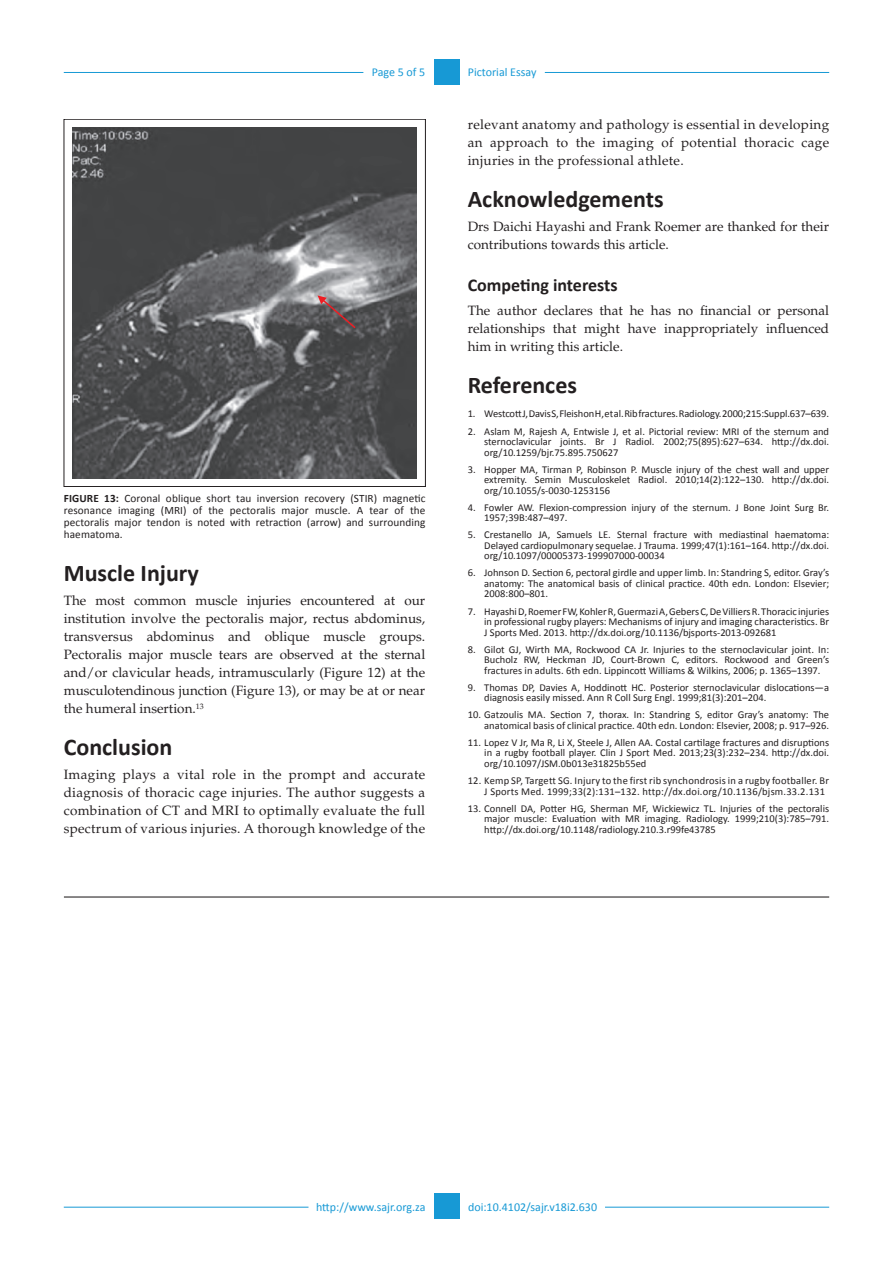
<style>
.page{position:relative;width:893px;height:1263px;background:#fff}
.page>*{position:absolute;margin:0;border:0;box-sizing:border-box;transform-origin:0 0}
._1{font:700 24px "Calibri";color:#231f20}
._2_1_line{font:700 18px "Calibri";color:#231f20}
.Text1{font:13.5px/18px "Palatino";color:#231f20;text-align:justify}
.t1{font:12px "Calibri";color:#1799d5}
.Figure_caption{font:11.25px/12px "Calibri";letter-spacing:.01em;color:#231f20;text-align:justify}
.t2{font:10.5px/10.5px "Calibri";color:#231f20;text-align:justify}
.t3{font:10.5px/10.5px "Calibri";letter-spacing:.02em;color:#231f20}
.s1{font-weight:700}
</style>
<div class="page">
<div style="left:434px;top:59px;width:25px;height:26px;background:#1799d5"></div>
<hr style="left:64px;top:72px;width:299px;height:1px;background:#1799d5">
<hr style="left:545px;top:72px;width:284px;height:1px;background:#1799d5">
<hr style="left:64px;top:1207px;width:244px;height:1px;background:#1799d5">
<hr style="left:605px;top:1207px;width:224px;height:1px;background:#1799d5">
<div style="left:434px;top:1193px;width:25px;height:26px;background:#1799d5"></div>
<hr style="left:64px;top:896px;width:765px;height:1px;background:#231f20">
<img style="left:72px;top:128px;width:345px;height:350px">
<div style="left:64px;top:119px;width:362px;height:368px;border:1px solid #231f20"></div>
<svg style="left:318px;top:295px;width:39px;height:35px"></svg>
<p class="t1" style="left:372px;top:65px;width:55px">Page 5 of 5</p>
<p class="t1" style="left:468px;top:65px;width:70px">Pictorial Essay</p>
<p class="Figure_caption" style="left:64px;top:491px;width:363px"><span class="s1">FIGURE 13:</span> Coronal oblique short tau inversion recovery (STIR) magnetic resonance imaging (MRI) of the pectoralis major muscle. A tear of the pectoralis major tendon is noted with retraction (arrow) and surrounding haematoma.</p>
<p class="_1" style="left:64px;top:558px;width:137px">Muscle Injury</p>
<p class="Text1" style="left:64px;top:592px;width:363px">The most common muscle injuries encountered at our institution involve the pectoralis major, rectus abdominus, transversus abdominus and oblique muscle groups.<br>Pectoralis major muscle tears are observed at the sternal and/or clavicular heads, intramuscularly (Figure 12) at the musculotendinous junction (Figure 13), or may be at or near the humeral insertion.<sup>13</sup></p>
<p class="_1" style="left:64px;top:732px;width:110px">Conclusion</p>
<p class="Text1" style="left:64px;top:766px;width:363px">Imaging plays a vital role in the prompt and accurate diagnosis of thoracic cage injuries. The author suggests a combination of CT and MRI to optimally evaluate the full spectrum of various injuries. A thorough knowledge of the</p>
<p class="Text1" style="left:468px;top:116px;width:363px">relevant anatomy and pathology is essential in developing an approach to the imaging of potential thoracic cage injuries in the professional athlete.</p>
<p class="_1" style="left:468px;top:185px;width:197px">Acknowledgements</p>
<p class="Text1" style="left:468px;top:218px;width:363px">Drs Daichi Hayashi and Frank Roemer are thanked for their contributions towards this article.</p>
<p class="_2_1_line" style="left:468px;top:274px;width:151px">Competing interests</p>
<p class="Text1" style="left:468px;top:302px;width:363px">The author declares that he has no financial or personal relationships that might have inappropriately influenced him in writing this article.</p>
<p class="_1" style="left:468px;top:371px;width:111px">References</p>
<p class="t2" style="left:468px;top:408px;width:363px">1. Westcott J, Davis S, Fleishon H, et al. Rib fractures. Radiology. 2000;215:Suppl.637–639.</p>
<p class="t2" style="left:484px;top:425px;width:346px;text-indent:-16px">2. Aslam M, Rajesh A, Entwisle J, et al. Pictorial review: MRI of the sternum and sternoclavicular joints. Br J Radiol. 2002;75(895):627–634. http://dx.doi. org/10.1259/bjr.75.895.750627</p>
<p class="t2" style="left:484px;top:463px;width:346px;text-indent:-16px">3. Hopper MA, Tirman P, Robinson P. Muscle injury of the chest wall and upper extremity. Semin Musculoskelet Radiol. 2010;14(2):122–130. http://dx.doi. org/10.1055/s-0030-1253156</p>
<p class="t2" style="left:484px;top:501px;width:346px;text-indent:-16px">4. Fowler AW. Flexion-compression injury of the sternum. J Bone Joint Surg Br.<br>1957;39B:487–497.</p>
<p class="t2" style="left:484px;top:529px;width:346px;text-indent:-16px">5. Crestanello JA, Samuels LE. Sternal fracture with mediastinal haematoma:<br>Delayed cardiopulmonary sequelae. J Trauma. 1999;47(1):161–164. http://dx.doi. org/10.1097/00005373-199907000-00034</p>
<p class="t2" style="left:484px;top:567px;width:346px;text-indent:-16px">6. Johnson D. Section 6, pectoral girdle and upper limb. In: Standring S, editor. Gray’s anatomy: The anatomical basis of clinical practice. 40th edn. London: Elsevier; 2008:800–801.</p>
<p class="t2" style="left:484px;top:605px;width:346px;text-indent:-16px">7. Hayashi D, Roemer FW, Kohler R, Guermazi A, Gebers C, De Villiers R. Thoracic injuries in professional rugby players: Mechanisms of injury and imaging characteristics. Br J Sports Med. 2013. http://dx.doi.org/10.1136/bjsports-2013-092681</p>
<p class="t2" style="left:484px;top:643px;width:346px;text-indent:-16px">8. Gilot GJ, Wirth MA, Rockwood CA Jr. Injuries to the sternoclavicular joint. In:<br>Bucholz RW, Heckman JD, Court-Brown C, editors. Rockwood and Green’s fractures in adults. 6th edn. Lippincott Williams &amp; Wilkins, 2006; p. 1365–1397.</p>
<p class="t2" style="left:484px;top:681px;width:346px;text-indent:-16px">9. Thomas DP, Davies A, Hoddinott HC. Posterior sternoclavicular dislocations—a diagnosis easily missed. Ann R Coll Surg Engl. 1999;81(3):201–204.</p>
<p class="t2" style="left:468px;top:709px;width:363px;text-align:right">10. Gatzoulis MA. Section 7, thorax. In: Standring S, editor Gray’s anatomy: The anatomical basis of clinical practice. 40th edn. London: Elsevier, 2008; p. 917–926.</p>
<p class="t2" style="left:484px;top:737px;width:346px;text-indent:-16px">11. Lopez V Jr, Ma R, Li X, Steele J, Allen AA. Costal cartilage fractures and disruptions in a rugby football player. Clin J Sport Med. 2013;23(3):232–234. http://dx.doi. org/10.1097/JSM.0b013e31825b55ed</p>
<p class="t3" style="left:484px;top:775px;width:346px;text-indent:-16px">12. Kemp SP, Targett SG. Injury to the first rib synchondrosis in a rugby footballer. Br<br>J Sports Med. 1999;33(2):131–132. http://dx.doi.org/10.1136/bjsm.33.2.131</p>
<p class="t2" style="left:484px;top:802px;width:346px;text-indent:-16px">13. Connell DA, Potter HG, Sherman MF, Wickiewicz TL. Injuries of the pectoralis major muscle: Evaluation with MR imaging. Radiology. 1999;210(3):785–791. http://dx.doi.org/10.1148/radiology.210.3.r99fe43785</p>
<p class="t1" style="left:316px;top:1200px;width:111px">http://www.sajr.org.za</p>
<p class="t1" style="left:468px;top:1200px;width:131px">doi:10.4102/sajr.v18i2.630</p>
</div>
